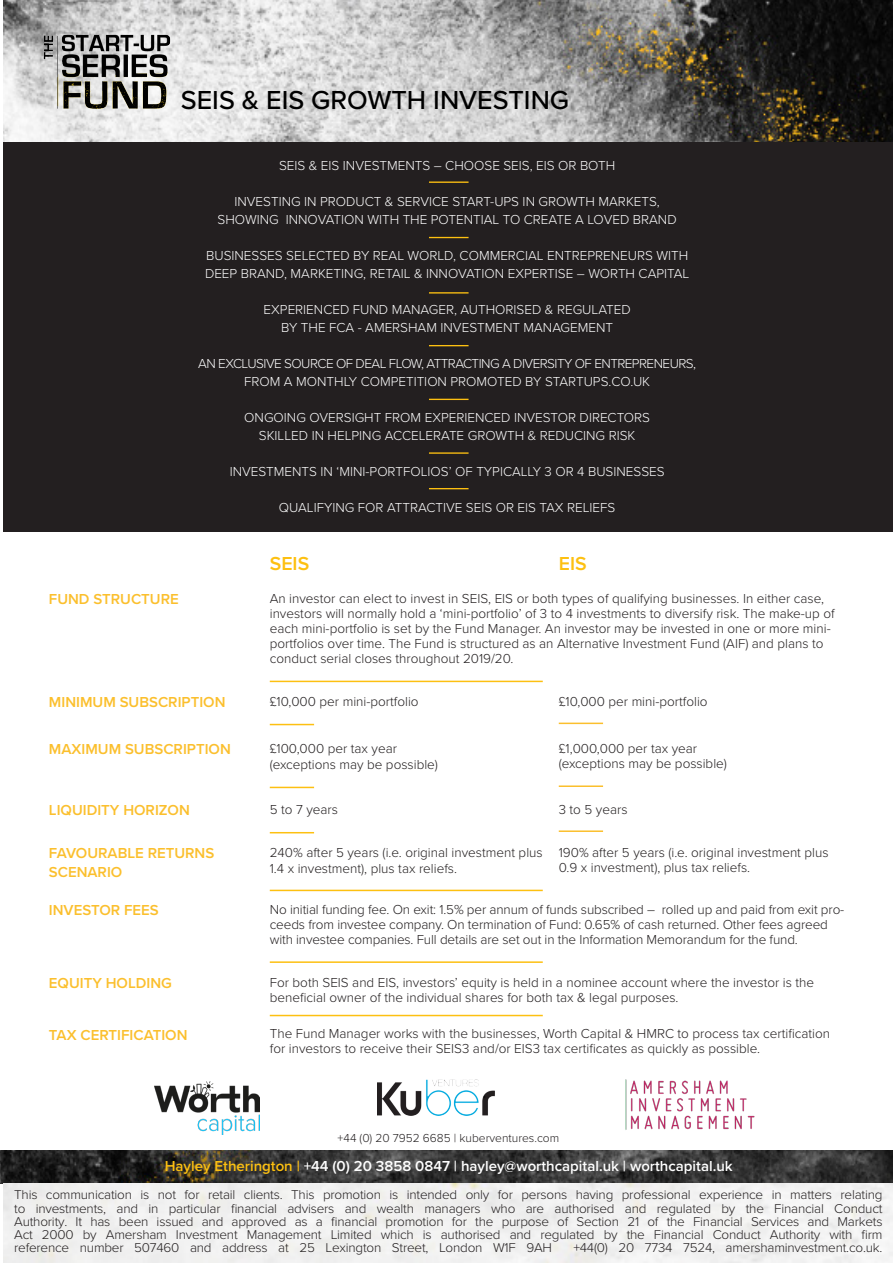
<style>
.page{position:relative;width:893px;height:1263px;background:#fff}
.page>*{position:absolute;margin:0;border:0;box-sizing:border-box;transform-origin:0 0}
.t1{font:500 27px "Proxima Nova";color:#000}
.t2{font:600 19.5px "Proxima Nova";color:#fdc011}
.t3{font:600 15px/19.5px "Proxima Nova";color:#fbbf2d}
.t4{font:600 15px "Proxima Nova";color:#fff}
.t5{font:300 13.5px/15px "Proxima Nova";color:#231f20}
.t6{font:300 13.5px "Proxima Nova";color:#fff}
.t7{font:300 13.5px "Proxima Nova";letter-spacing:-.04em;color:#fff}
.t8{font:300 13.2px/13.2px "Proxima Nova";letter-spacing:-.015em;color:#231f20;text-align:justify}
.t9{font:300 12px "Proxima Nova";color:#231f20}
.s1{color:#fdc011}
</style>
<div class="page">
<img style="left:155px;top:1082px;width:105px;height:52px">
<img style="left:377px;top:1080px;width:118px;height:36px">
<img style="left:626px;top:1079px;width:129px;height:51px">
<div style="left:3px;top:141px;width:890px;height:391px;background:#231f20"></div>
<img style="left:3px;top:0;width:890px;height:141px">
<img style="left:43px;top:28px;width:129px;height:86px">
<hr style="left:429px;top:181px;width:40px;height:2px;background:#fdc011">
<hr style="left:429px;top:399px;width:40px;height:1px;background:#fdc011">
<hr style="left:429px;top:452px;width:40px;height:2px;background:#fdc011">
<hr style="left:429px;top:237px;width:40px;height:1px;background:#fdc011">
<hr style="left:429px;top:292px;width:40px;height:2px;background:#fdc011">
<hr style="left:429px;top:345px;width:40px;height:1px;background:#fdc011">
<hr style="left:429px;top:488px;width:40px;height:1px;background:#fdc011">
<img style="left:0;top:1151px;width:893px;height:32px">
<svg style="left:1px;top:1150px;width:892px;height:32px;background:#353533"></svg>
<hr style="left:559px;top:785px;width:44px;height:2px;background:#fbbf2d">
<hr style="left:559px;top:830px;width:44px;height:2px;background:#fbbf2d">
<hr style="left:270px;top:787px;width:44px;height:1px;background:#fdc011">
<hr style="left:270px;top:832px;width:44px;height:1px;background:#fdc011">
<hr style="left:270px;top:1015px;width:273px;height:1px;background:#fdc011">
<hr style="left:270px;top:961px;width:273px;height:2px;background:#fdc011">
<hr style="left:559px;top:723px;width:44px;height:1px;background:#fbbf2d">
<hr style="left:270px;top:724px;width:44px;height:1px;background:#fdc011">
<hr style="left:270px;top:890px;width:273px;height:1px;background:#fdc011">
<hr style="left:270px;top:681px;width:273px;height:1px;background:#fdc011">
<p class="t1" style="left:181px;top:80px;width:390px">SEIS &amp; EIS GROWTH INVESTING</p>
<p class="t6" style="left:279px;top:155px;width:338px">SEIS &amp; EIS INVESTMENTS – CHOOSE SEIS, EIS OR BOTH</p>
<p class="t6" style="left:234px;top:191px;width:427px">INVESTING IN PRODUCT &amp; SERVICE START-UPS IN GROWTH MARKETS,</p>
<p class="t6" style="left:218px;top:209px;width:461px">SHOWING INNOVATION WITH THE POTENTIAL TO CREATE A LOVED BRAND</p>
<p class="t6" style="left:206px;top:245px;width:484px">BUSINESSES SELECTED BY REAL WORLD, COMMERCIAL ENTREPRENEURS WITH</p>
<p class="t6" style="left:205px;top:263px;width:486px">DEEP BRAND, MARKETING, RETAIL &amp; INNOVATION EXPERTISE – WORTH CAPITAL</p>
<p class="t6" style="left:264px;top:299px;width:369px">EXPERIENCED FUND MANAGER, AUTHORISED &amp; REGULATED</p>
<p class="t6" style="left:281px;top:317px;width:333px">BY THE FCA - AMERSHAM INVESTMENT MANAGEMENT</p>
<p class="t7" style="left:198px;top:353px;width:499px">AN EXCLUSIVE SOURCE OF DEAL FLOW, ATTRACTING A DIVERSITY OF ENTREPRENEURS,</p>
<p class="t6" style="left:244px;top:371px;width:408px">FROM A MONTHLY COMPETITION PROMOTED BY STARTUPS.CO.UK</p>
<p class="t6" style="left:244px;top:407px;width:407px">ONGOING OVERSIGHT FROM EXPERIENCED INVESTOR DIRECTORS</p>
<p class="t6" style="left:259px;top:425px;width:378px">SKILLED IN HELPING ACCELERATE GROWTH &amp; REDUCING RISK</p>
<p class="t6" style="left:230px;top:461px;width:436px">INVESTMENTS IN ‘MINI-PORTFOLIOS’ OF TYPICALLY 3 OR 4 BUSINESSES</p>
<p class="t6" style="left:279px;top:497px;width:338px">QUALIFYING FOR ATTRACTIVE SEIS OR EIS TAX RELIEFS</p>
<p class="t3" style="left:49px;top:589px;width:131px">FUND STRUCTURE</p>
<p class="t3" style="left:49px;top:692px;width:178px">MINIMUM SUBSCRIPTION</p>
<p class="t3" style="left:49px;top:739px;width:183px">MAXIMUM SUBSCRIPTION</p>
<p class="t3" style="left:49px;top:800px;width:142px">LIQUIDITY HORIZON</p>
<p class="t3" style="left:49px;top:843px;width:167px">FAVOURABLE RETURNS<br>SCENARIO</p>
<p class="t3" style="left:49px;top:900px;width:111px">INVESTOR FEES</p>
<p class="t3" style="left:49px;top:973px;width:125px">EQUITY HOLDING</p>
<p class="t2" style="left:270px;top:549px;width:41px">SEIS</p>
<p class="t2" style="left:559px;top:549px;width:29px">EIS</p>
<p class="t5" style="left:270px;top:590px;width:566px">An investor can elect to invest in SEIS, EIS or both types of qualifying businesses. In either case, investors will normally hold a ‘mini-portfolio’ of 3 to 4 investments to diversify risk. The make-up of each mini-portfolio is set by the Fund Manager. An investor may be invested in one or more mini&shy;portfolios over time. The Fund is structured as an Alternative Investment Fund (AIF) and plans to conduct serial closes throughout 2019/20.</p>
<p class="t5" style="left:559px;top:693px;width:150px">£10,000 per mini-portfolio</p>
<p class="t5" style="left:270px;top:694px;width:150px">£10,000 per mini-portfolio</p>
<p class="t5" style="left:270px;top:740px;width:129px">£100,000 per tax year</p>
<p class="t5" style="left:270px;top:756px;width:170px">(exceptions may be possible)</p>
<p class="t5" style="left:270px;top:801px;width:70px">5 to 7 years</p>
<p class="t5" style="left:270px;top:843px;width:274px;line-height:16.2px">240% after 5 years (i.e. original investment plus<br>1.4 x investment), plus tax reliefs.</p>
<p class="t5" style="left:559px;top:844px;width:271px">190% after 5 years (i.e. original investment plus<br>0.9 x investment), plus tax reliefs.</p>
<p class="t5" style="left:559px;top:740px;width:140px">£1,000,000 per tax year</p>
<p class="t5" style="left:559px;top:755px;width:170px">(exceptions may be possible)</p>
<p class="t5" style="left:559px;top:801px;width:70px">3 to 5 years</p>
<p class="t5" style="left:270px;top:901px;width:576px">No initial funding fee. On exit: 1.5% per annum of funds subscribed – rolled up and paid from exit pro&shy;ceeds from investee company. On termination of Fund: 0.65% of cash returned. Other fees agreed with investee companies. Full details are set out in the Information Memorandum for the fund.</p>
<p class="t5" style="left:270px;top:974px;width:546px">For both SEIS and EIS, investors’ equity is held in a nominee account where the investor is the beneficial owner of the individual shares for both tax &amp; legal purposes.</p>
<p class="t3" style="left:49px;top:1024px;width:140px">TAX CERTIFICATION</p>
<p class="t5" style="left:270px;top:1025px;width:562px">The Fund Manager works with the businesses, Worth Capital &amp; HMRC to process tax certification for investors to receive their SEIS3 and/or EIS3 tax certificates as quickly as possible.</p>
<p class="t9" style="left:338px;top:1129px;width:223px">+44 (0) 20 7952 6685 | kuberventures.com</p>
<p class="t4" style="left:165px;top:1155px;width:569px"><span class="s1">Hayley Etherington |</span> +44 (0) 20 3858 0847 | hayley@worthcapital.uk | worthcapital.uk</p>
<p class="t8" style="left:14px;top:1187px;width:870px">This communication is not for retail clients. This promotion is intended only for persons having professional experience in matters relating to investments, and in particular financial advisers and wealth managers who are authorised and regulated by the Financial Conduct Authority. It has been issued and approved as a financial promotion for the purpose of Section 21 of the Financial Services and Markets Act 2000 by Amersham Investment Management Limited which is authorised and regulated by the Financial Conduct Authority with firm reference number 507460 and address at 25 Lexington Street, London W1F 9AH</p>
<p class="t8" style="left:573px;top:1240px;width:311px">+44(0) 20 7734 7524, amershaminvestment.co.uk.</p>
</div>
